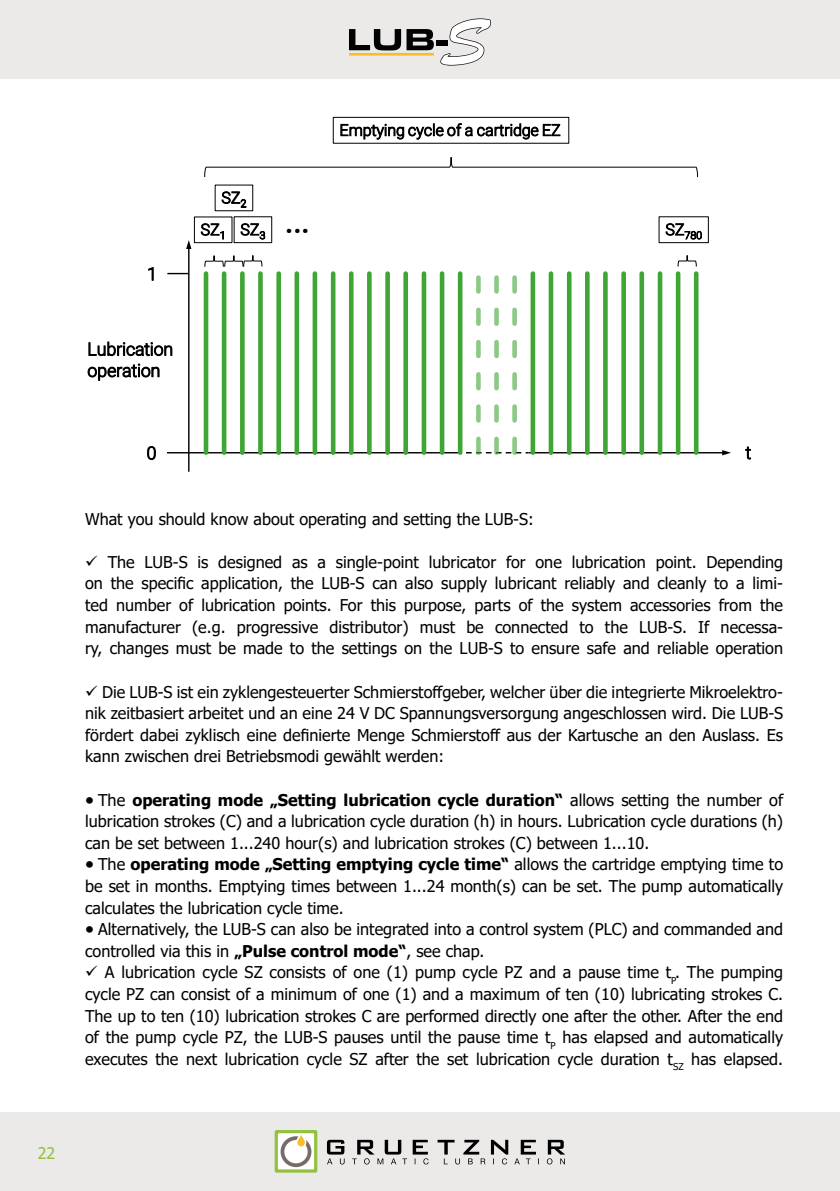
<style>
.page{position:relative;width:840px;height:1191px;background:#fff}
.page>*{position:absolute;margin:0;border:0;box-sizing:border-box;transform-origin:0 0}
.t1{font:39px "Roboto";color:#000}
.t2{font:300 17.8px/21.2px "Roboto";letter-spacing:-.005em;color:#000}
.t3{font:16.2px/21.6px "Tahoma";color:#000;text-align:justify}
.t4{font:300 16px/31.8px "Roboto";color:#000}
.t5{font:16px "Tahoma";color:#92c13e}
.t6{font:300 10.6px "Roboto";color:#000}
.s1{font-weight:700;font-size:14px}
.s2{font-weight:700}
</style>
<div class="page">
<div style="left:0;top:1112px;width:839px;height:79px;background:#ece9e9"></div>
<div style="left:0;top:0;width:839px;height:78px;background:#ece9e9"></div>
<svg style="left:349px;top:29px;width:84px;height:21px"></svg>
<div style="left:436px;top:40px;width:11px;height:5px;background:#020203"></div>
<svg style="left:440px;top:18px;width:50px;height:48px"></svg>
<hr style="left:349px;top:53px;width:84px;height:3px;background:#f8be2a">
<hr style="left:167px;top:452px;width:294px;height:1px;background:#000">
<hr style="left:188px;top:248px;width:1px;height:224px;background:#000">
<svg style="left:186px;top:240px;width:5px;height:9px"></svg>
<hr style="left:528px;top:452px;width:194px;height:1px;background:#000">
<svg style="left:721px;top:450px;width:9px;height:5px"></svg>
<svg style="left:167px;top:273px;width:21px;height:1px"></svg>
<div style="left:203px;top:273px;width:5px;height:180px;background:#3fa535"></div>
<hr style="left:222px;top:273px;width:4px;height:180px;background:#3fa535">
<svg style="left:240px;top:273px;width:4px;height:180px"></svg>
<svg style="left:258px;top:273px;width:4px;height:180px"></svg>
<div style="left:276px;top:273px;width:5px;height:180px;background:#3fa535"></div>
<div style="left:294px;top:273px;width:5px;height:180px;background:#3fa535"></div>
<div style="left:312px;top:273px;width:5px;height:180px;background:#3fa535"></div>
<hr style="left:331px;top:273px;width:4px;height:180px;background:#3fa535">
<hr style="left:349px;top:273px;width:4px;height:180px;background:#3fa535">
<hr style="left:367px;top:273px;width:4px;height:180px;background:#3fa535">
<svg style="left:385px;top:273px;width:4px;height:180px"></svg>
<div style="left:403px;top:273px;width:5px;height:180px;background:#3fa535"></div>
<div style="left:421px;top:273px;width:5px;height:180px;background:#3fa535"></div>
<div style="left:439px;top:273px;width:5px;height:180px;background:#3fa535"></div>
<div style="left:457px;top:273px;width:5px;height:180px;background:#3fa535"></div>
<svg style="left:466px;top:275px;width:62px;height:178px"></svg>
<div style="left:530px;top:273px;width:5px;height:180px;background:#3fa535"></div>
<div style="left:548px;top:273px;width:5px;height:180px;background:#3fa535"></div>
<div style="left:566px;top:273px;width:5px;height:180px;background:#3fa535"></div>
<div style="left:584px;top:273px;width:5px;height:180px;background:#3fa535"></div>
<svg style="left:602px;top:273px;width:5px;height:180px"></svg>
<svg style="left:621px;top:273px;width:4px;height:180px"></svg>
<svg style="left:639px;top:273px;width:4px;height:180px"></svg>
<div style="left:657px;top:273px;width:5px;height:180px;background:#3fa535"></div>
<div style="left:675px;top:273px;width:5px;height:180px;background:#3fa535"></div>
<div style="left:693px;top:273px;width:5px;height:180px;background:#3fa535"></div>
<div style="left:194px;top:217px;width:38px;height:26px;border:1px solid #000"></div>
<svg style="left:204px;top:255px;width:58px;height:12px"></svg>
<div style="left:234px;top:216px;width:38px;height:27px;border:1px solid #000"></div>
<svg style="left:677px;top:255px;width:19px;height:12px"></svg>
<svg style="left:204px;top:157px;width:493px;height:21px"></svg>
<div style="left:333px;top:117px;width:235px;height:26px;border:1px solid #000"></div>
<div style="left:658px;top:216px;width:50px;height:27px;border:1px solid #000"></div>
<svg style="left:327px;top:1139px;width:238px;height:25px"></svg>
<svg style="left:274px;top:1130px;width:43px;height:42px;background:#cdd5ae"></svg>
<p class="t2" style="left:147px;top:263px;width:11px">1</p>
<p class="t2" style="left:87px;top:338px;width:87px">Lubrication operation</p>
<p class="t2" style="left:146px;top:442px;width:11px">0</p>
<p class="t4" style="left:240px;top:181px;width:27px;text-indent:-19px">SZ<sub>2<br></sub>SZ<sub>3</sub></p>
<p class="t4" style="left:200px;top:213px;width:27px">SZ<sub>1</sub></p>
<h1 class="t1" style="left:284px;top:192px;width:28px">…</h1>
<p class="t4" style="left:339px;top:113px;width:222px">Emptying cycle of a cartridge EZ</p>
<p class="t6" style="left:665px;top:228px;width:38px"><sup>SZ</sup>780</p>
<p class="t2" style="left:745px;top:441px;width:7px">t</p>
<p class="t3" style="left:85px;top:509px;width:450px">What you should know about operating and setting the LUB-S:</p>
<p class="t3" style="left:85px;top:552px;width:699px">✓ The LUB-S is designed as a single-point lubricator for one lubrication point. Depending on the specific application, the LUB-S can also supply lubricant reliably and cleanly to a limi&shy;ted number of lubrication points. For this purpose, parts of the system accessories from the manufacturer (e.g. progressive distributor) must be connected to the LUB-S. If necessa&shy;ry, changes must be made to the settings on the LUB-S to ensure safe and reliable operation</p>
<p class="t3" style="left:85px;top:681px;width:699px">✓ Die LUB-S ist ein zyklengesteuerter Schmierstoffgeber, welcher über die integrierte Mikroelektro&shy;nik zeitbasiert arbeitet und an eine 24 V DC Spannungsversorgung angeschlossen wird. Die LUB-S fördert dabei zyklisch eine definierte Menge Schmierstoff aus der Kartusche an den Auslass. Es kann zwischen drei Betriebsmodi gewählt werden:</p>
<p class="t3" style="left:85px;top:789px;width:699px"><span class="s1">•</span> The <span class="s2">operating mode „Setting lubrication cycle duration“</span> allows setting the number of lubrication strokes (C) and a lubrication cycle duration (h) in hours. Lubrication cycle durations (h) can be set between 1...240 hour(s) and lubrication strokes (C) between 1...10.</p>
<p class="t3" style="left:85px;top:854px;width:699px"><span class="s1">•</span> The <span class="s2">operating mode „Setting emptying cycle time“</span> allows the cartridge emptying time to be set in months. Emptying times between 1...24 month(s) can be set. The pump automatically calculates the lubrication cycle time.</p>
<p class="t3" style="left:85px;top:919px;width:699px"><span class="s1">•</span> Alternatively, the LUB-S can also be integrated into a control system (PLC) and commanded and controlled via this in <span class="s2">„Pulse control mode“</span>, see chap.</p>
<p class="t3" style="left:85px;top:962px;width:699px">✓ A lubrication cycle SZ consists of one (1) pump cycle PZ and a pause time t<sub>P</sub>. The pumping cycle PZ can consist of a minimum of one (1) and a maximum of ten (10) lubricating strokes C.<br>The up to ten (10) lubrication strokes C are performed directly one after the other. After the end of the pump cycle PZ, the LUB-S pauses until the pause time t<sub>P</sub> has elapsed and automatically executes the next lubrication cycle SZ after the set lubrication cycle duration t<sub>SZ</sub> has elapsed.</p>
<p class="t5" style="left:38px;top:1142px;width:19px">22</p>
</div>
